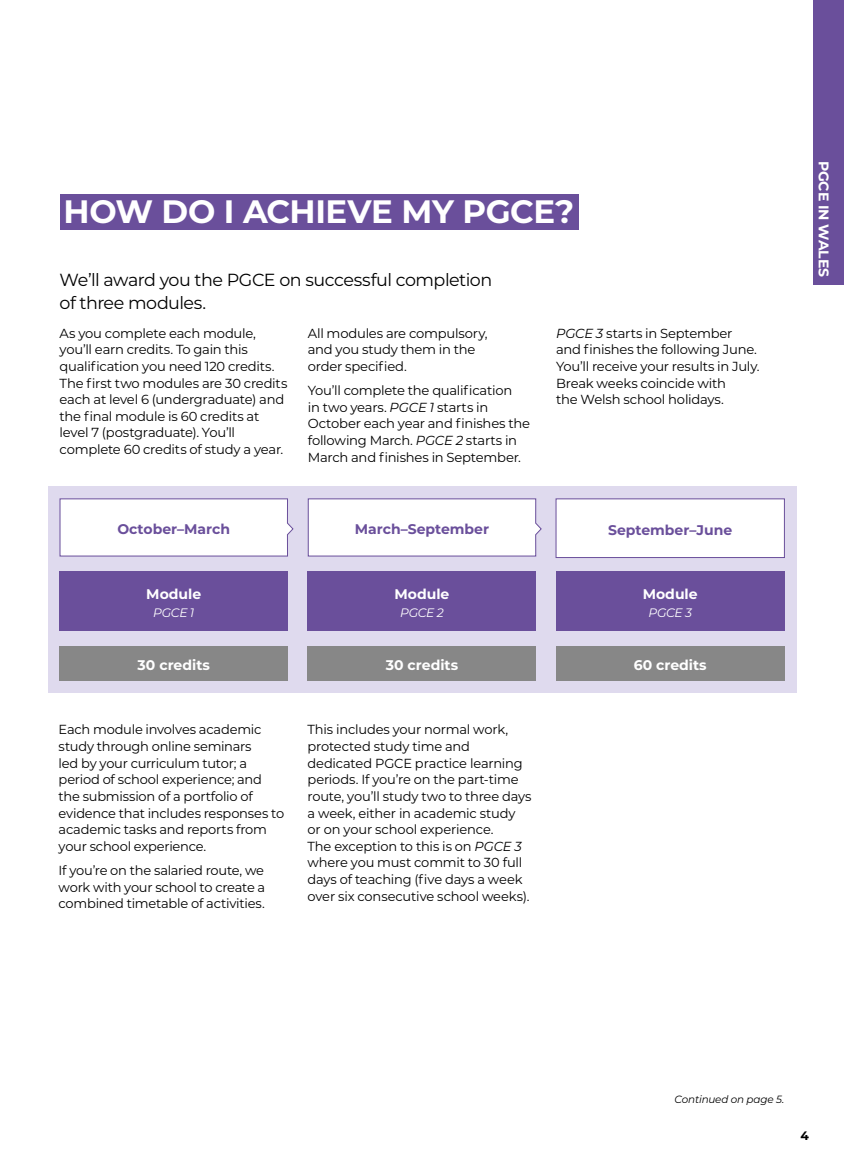
<style>
.page{position:relative;width:844px;height:1176px;background:#fff}
.page>*{position:absolute;margin:0;border:0;box-sizing:border-box;transform-origin:0 0}
.t1{font:700 32.38px "Montserrat";letter-spacing:-.015em;color:#fff}
.t2{font:17.5px/22.8px "Montserrat";letter-spacing:-.03em;color:#000}
.t3{font:700 14px "Montserrat";color:#fff}
.t4{font:700 14px "Montserrat";color:#6a4f9b}
.t5{font:13.12px/16.6px "Montserrat";letter-spacing:-.015em;color:#000}
.t6{font:italic 12.25px "Montserrat";letter-spacing:-.03em;color:#fff}
.t7{font:700 12.25px "Montserrat";color:#000}
.t8{font:italic 10.5px "Montserrat";letter-spacing:-.01em;color:#000}
.s1{font-style:italic}
</style>
<div class="page">
<div style="left:48px;top:487px;width:748px;height:206px;background:#dfdaee"></div>
<div style="left:60px;top:646px;width:228px;height:35px;background:#878787"></div>
<div style="left:60px;top:571px;width:228px;height:60px;background:#6a4f9b"></div>
<div style="left:308px;top:646px;width:228px;height:35px;background:#878787"></div>
<div style="left:308px;top:571px;width:228px;height:60px;background:#6a4f9b"></div>
<div style="left:556px;top:646px;width:228px;height:35px;background:#878787"></div>
<div style="left:556px;top:571px;width:228px;height:60px;background:#6a4f9b"></div>
<div style="left:556px;top:499px;width:228px;height:58px;background:#fff"></div>
<div style="left:555px;top:498px;width:229px;height:60px;border:1px solid #6a4f9b"></div>
<svg style="left:59px;top:498px;width:235px;height:59px;background:#f7f6fa"></svg>
<svg style="left:307px;top:498px;width:235px;height:59px;background:#f7f6fa"></svg>
<div style="left:60px;top:194px;width:518px;height:36px;background:#6a4f9b"></div>
<div style="left:813px;top:0;width:30px;height:284px;background:#6a4f9b"></div>
<h1 class="t1" style="left:63px;top:188px;width:512px">HOW DO I ACHIEVE MY PGCE?</h1>
<h2 class="t2" style="left:60px;top:268px;width:434px">We’ll award you the PGCE on successful completion of three modules.</h2>
<p class="t5" style="left:60px;top:324px;width:229px">As you complete each module, you’ll earn credits. To gain this qualification you need 120 credits.<br>The first two modules are 30 credits each at level 6 (undergraduate) and the final module is 60 credits at level 7 (postgraduate). You’ll complete 60 credits of study a year.</p>
<p class="t5" style="left:308px;top:324px;width:181px">All modules are compulsory, and you study them in the order specified.</p>
<p class="t5" style="left:308px;top:382px;width:224px">You’ll complete the qualification<br>in two years. <span class="s1">PGCE 1</span> starts in<br>October each year and finishes the following March. <span class="s1">PGCE 2</span> starts in<br>March and finishes in September.</p>
<p class="t5" style="left:556px;top:324px;width:205px"><span class="s1">PGCE 3</span> starts in September and finishes the following June.<br>You’ll receive your results in July.<br>Break weeks coincide with<br>the Welsh school holidays.</p>
<p class="t4" style="left:117px;top:519px;width:114px">October–March</p>
<p class="t4" style="left:355px;top:519px;width:136px">March–September</p>
<p class="t4" style="left:608px;top:520px;width:126px">September–June</p>
<p class="t3" style="left:146px;top:584px;width:56px">Module</p>
<p class="t6" style="left:153px;top:604px;width:42px">PGCE 1</p>
<p class="t3" style="left:394px;top:584px;width:56px">Module</p>
<p class="t6" style="left:400px;top:604px;width:45px">PGCE 2</p>
<p class="t3" style="left:642px;top:584px;width:56px">Module</p>
<p class="t6" style="left:648px;top:604px;width:45px">PGCE 3</p>
<p class="t3" style="left:138px;top:655px;width:74px">30 credits</p>
<p class="t3" style="left:386px;top:655px;width:74px">30 credits</p>
<p class="t3" style="left:633px;top:655px;width:74px">60 credits</p>
<p class="t5" style="left:59px;top:721px;width:227px">Each module involves academic study through online seminars<br>led by your curriculum tutor; a period of school experience; and the submission of a portfolio of evidence that includes responses to academic tasks and reports from your school experience.</p>
<p class="t5" style="left:59px;top:861px;width:208px;text-align:justify">If you’re on the salaried route, we work with your school to create a combined timetable of activities.</p>
<p class="t5" style="left:307px;top:721px;width:225px">This includes your normal work, protected study time and dedicated PGCE practice learning periods. If you’re on the part-time route, you’ll study two to three days a week, either in academic study or on your school experience.<br>The exception to this is on <span class="s1">PGCE 3 </span>where you must commit to 30 full days of teaching (five days a week over six consecutive school weeks).</p>
<p class="t3" style="left:833px;top:161px;width:118px;rotate:90deg">PGCE IN WALES</p>
<p class="t8" style="left:674px;top:1092px;width:111px">Continued on page 5.</p>
<p class="t7" style="left:800px;top:1126px;width:10px">4</p>
</div>
